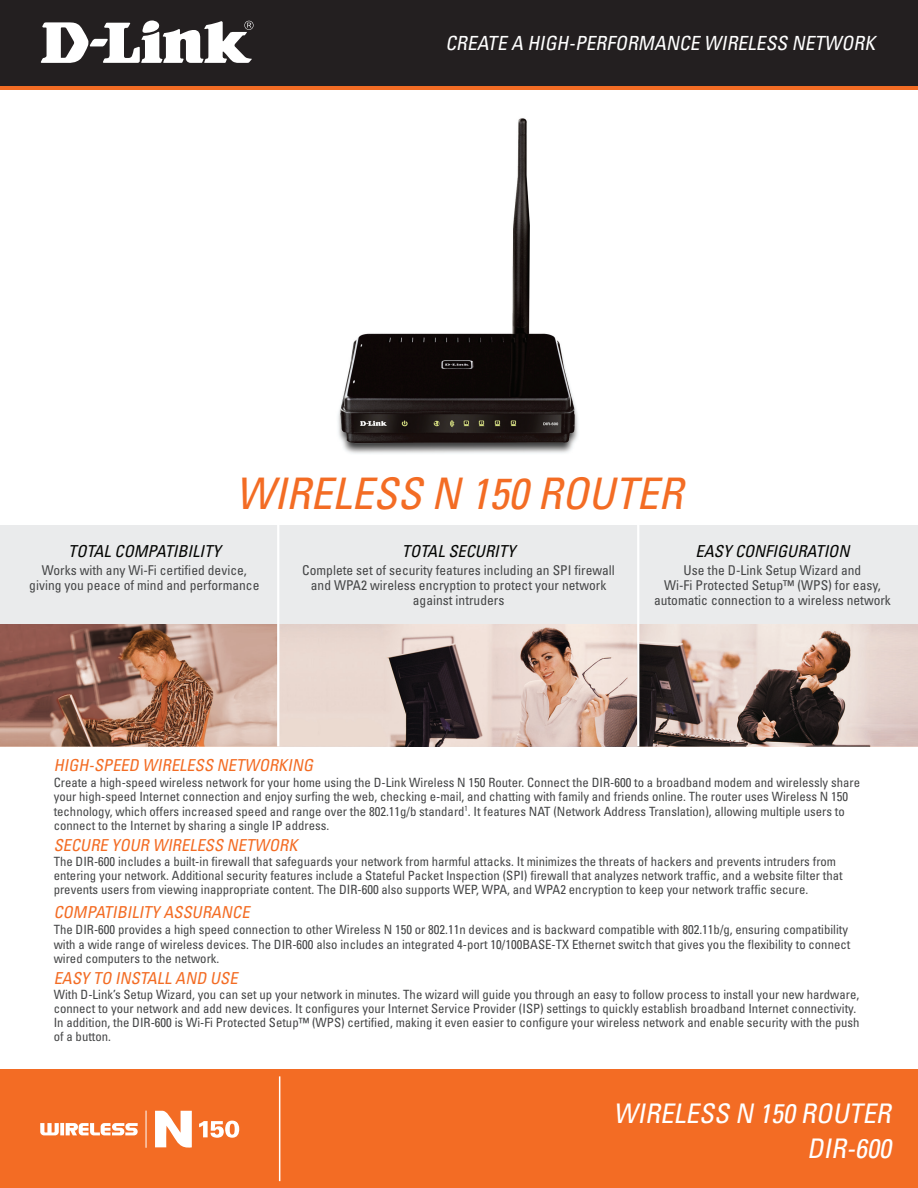
<style>
.page{position:relative;width:918px;height:1188px;background:#fff}
.page>*{position:absolute;margin:0;border:0;box-sizing:border-box;transform-origin:0 0}
.t1{font:italic condensed 43.5px "Univers";color:#f36c24}
.t2{font:italic condensed 27px/34.8px "Univers";color:#fff;text-align:right}
.t3{font:italic condensed 19.5px "Univers";color:#fff}
.t4{font:italic condensed 16.5px "Univers";letter-spacing:.25em;color:#f36c24}
.t5{font:italic condensed 16.5px "Univers";color:#040503}
.t6{font:condensed 13.5px/15px "Univers";color:#454647;text-align:center}
.t7{font:condensed 12.75px/14.2px "Univers";color:#454647}
</style>
<div class="page">
<div style="left:0;top:1070px;width:918px;height:118px;background:#f36c24"></div>
<svg style="left:155px;top:1111px;width:37px;height:37px"></svg>
<hr style="left:146px;top:1111px;width:1px;height:36px;background:#fff">
<svg style="left:40px;top:1123px;width:98px;height:12px"></svg>
<svg style="left:199px;top:1121px;width:40px;height:17px"></svg>
<hr style="left:279px;top:1076px;width:1px;height:105px;background:#fff">
<div style="left:0;top:0;width:918px;height:89px;background:linear-gradient(to right,#f36c24,#f36c24)"></div>
<div style="left:0;top:0;width:918px;height:85px;background:#231f20"></div>
<svg style="left:41px;top:20px;width:213px;height:43px"></svg>
<div style="left:0;top:525px;width:918px;height:101px;background:#eaebec"></div>
<hr style="left:277px;top:525px;width:2px;height:99px;background:#fff">
<hr style="left:637px;top:525px;width:2px;height:99px;background:#fff">
<img style="left:0;top:624px;width:918px;height:122px">
<hr style="left:277px;top:624px;width:2px;height:122px;background:#fff">
<hr style="left:637px;top:624px;width:2px;height:122px;background:#fff">
<img style="left:338px;top:118px;width:240px;height:336px">
<h3 class="t3" style="left:445px;top:31px;width:436px">CREATE A HIGH -PERFORMANCE WIRELESS NETWORK</h3>
<h1 class="t1" style="left:235px;top:466px;width:449px">WIRELESS N 150 ROUTER</h1>
<p class="t5" style="left:68px;top:541px;width:154px">TOTAL COMPATIBILITY</p>
<p class="t6" style="left:29px;top:562px;width:232px">Works with any Wi-Fi certified device, giving you peace of mind and performance</p>
<p class="t5" style="left:402px;top:541px;width:83px">TOTALSECURIT</p>
<p class="t5" style="left:507px;top:541px;width:10px">Y</p>
<p class="t6" style="left:302px;top:562px;width:314px">Complete set of security features including an SPI firewall and WPA2 wireless encryption to protect your network against intruders</p>
<p class="t5" style="left:696px;top:541px;width:155px">EASY CONFIGURATION</p>
<p class="t6" style="left:654px;top:562px;width:238px">Use the D-Link Setup Wizard and<br>Wi-Fi Protected Setup™ (WPS) for easy, automatic connection to a wireless network</p>
<p class="t4" style="left:54px;top:754px;width:215px">HIG H-SPEED WIRELESS NETWORKI</p>
<p class="t4" style="left:292px;top:754px;width:22px">NG</p>
<p class="t7" style="left:54px;top:775px;width:808px">Create a high-speed wireless network for your home using the D-Link Wireless N 150 Router. Connect the DIR-600 to a broadband modem and wirelessly share your high-speed I nternet connection and enjoy surfing the web, checking e-mail, and chatting with family and friends online. The router uses Wireless N 150 technology, which offers increased speed and range over the 802.11g/b standard<sup>1</sup>. It features NAT (Network Address Translation), allowing multiple users to connect to the Internet by sharing a single I P address.</p>
<p class="t4" style="left:54px;top:835px;width:37px">SECURE</p>
<p class="t4" style="left:111px;top:835px;width:20px">YOUR</p>
<p class="t4" style="left:153px;top:835px;width:24px">WIRELESS</p>
<p class="t4" style="left:227px;top:835px;width:53px">NETWORK</p>
<p class="t7" style="left:54px;top:854px;width:790px">The DIR-600 includes a built-in firewall that safeguards your network from harmful attacks. It minimizes the threats of hackers and prevents intruders from entering your network. Additional security features include a Stateful Packet I nspection (SPI ) firewall that analyzes network traffic, and a website filter that prevents users from viewing inappropriate content. The DIR-600 also supports WEP, WPA, and WPA2 encryption to keep your network traffic secure.</p>
<p class="t4" style="left:54px;top:902px;width:121px">COMPATI BILITY ASSURA</p>
<p class="t4" style="left:221px;top:902px;width:30px">NCE</p>
<p class="t7" style="left:54px;top:923px;width:798px">The DIR-600 provides a high speed connection to other Wireless N 150 or 802.11n devices and is backward compatible with 802.11b/g, ensuring compatibility with a wide range of wireless devices. The DIR-600 also includes an integrated 4-port 10/100BASE-TX Ethernet switch that gives you the flexibility to connect wired computers to the network.</p>
<p class="t4" style="left:54px;top:968px;width:87px">EASY TO INSTALL</p>
<p class="t4" style="left:175px;top:968px;width:46px">AND USE</p>
<p class="t7" style="left:54px;top:987px;width:807px">With D-Link’s Setup Wizard, you can set up your network in minutes. The wizard will guide you through an easy to follow process to install your new hardware, connect to your network and add new devices. It configures your I nternet Service Provider (ISP) settings to quickly establish broadband I nternet connectivity.<br>I n addition, the DIR-600 is Wi-Fi Protected Setup™ (WPS) certified, making it even easier to configure your wireless network and enable security with the push of a button.</p>
<h2 class="t2" style="left:613px;top:1095px;width:285px">WIRELESS N 150 ROUTER<br>DIR-600</h2>
</div>
